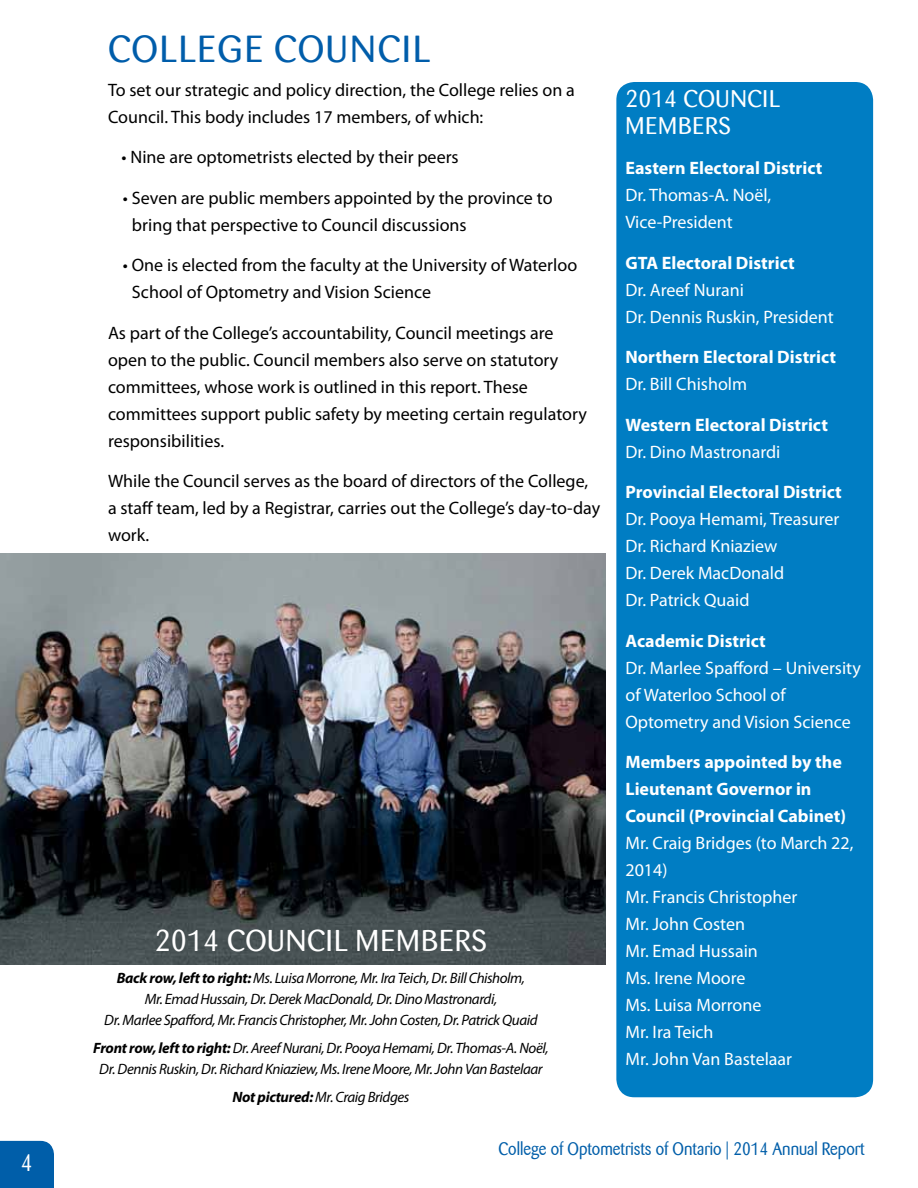
<style>
.page{position:relative;width:918px;height:1188px;background:#fff}
.page>*{position:absolute;margin:0;border:0;box-sizing:border-box;transform-origin:0 0}
.t1{font:37.5px "Barmeno";color:#005daa}
.t2{font:30px "Barmeno";color:#fff}
.t3{font:24px "Barmeno";color:#fff}
.t4{font:24px "Barmeno";color:#fff;scale:.9 1}
.t5{font:18px/27px "Myriad Pro";color:#000}
.t6{font:18px/27px "Myriad Pro";color:#fff}
.t7{font:700 18px/27px "Myriad Pro";color:#fff}
.t8{font:18px "Barmeno";color:#005ea9;scale:.9 1}
.t9{font:italic 15px/21px "Myriad Pro";letter-spacing:-.025em;color:#000;text-align:center}
.s1{font-weight:700}
</style>
<div class="page">
<div style="left:0;top:1141px;width:54px;height:47px;background:#005ea9"></div>
<img style="left:0;top:554px;width:605px;height:410px">
<div style="left:616px;top:82px;width:257px;height:1015px;background:#007dc3;border-radius:18px"></div>
<h3 class="t4" style="left:21px;top:1149px;width:15px">4</h3>
<h1 class="t1" style="left:108px;top:28px;width:47px">COLLEGE</h1>
<h1 class="t1" style="left:274px;top:28px;width:50px">COUNC</h1>
<h1 class="t1" style="left:402px;top:28px;width:20px">IL</h1>
<p class="t5" style="left:108px;top:76px;width:468px">To set our strategic and policy direction, the College relies on a<br>Council. This body includes 17 members, of which:</p>
<p class="t5" style="left:122px;top:143px;width:339px">• Nine are optometrists elected by their peers</p>
<p class="t5" style="left:132px;top:184px;width:422px;text-indent:-9px">• Seven are public members appointed by the province to bring that perspective to Council discussions</p>
<p class="t5" style="left:132px;top:251px;width:447px;text-indent:-9px">• One is elected from the faculty at the University of Waterloo<br>School of Optometry and Vision Science</p>
<p class="t5" style="left:108px;top:319px;width:480px">As part of the College’s accountability, Council meetings are open to the public. Council members also serve on statutory committees, whose work is outlined in this report. These committees support public safety by meeting certain regulatory responsibilities.</p>
<p class="t5" style="left:108px;top:467px;width:494px">While the Council serves as the board of directors of the College, a staff team, led by a Registrar, carries out the College’s day-to-day work.</p>
<h2 class="t2" style="left:155px;top:923px;width:112px">2014 COUNC</h2>
<h2 class="t2" style="left:326px;top:923px;width:73px">IL MEMBERS</h2>
<p class="t9" style="left:104px;top:967px;width:435px"><span class="s1">Back row, left to right:</span> Ms. Luisa Morrone, Mr. Ira Teich, Dr. Bill Chisholm,<br>Mr. Emad Hussain, Dr. Derek MacDonald, Dr. Dino Mastronardi,<br>Dr. Marlee Spafford, Mr. Francis Christopher, Mr. John Costen, Dr. Patrick Quaid</p>
<p class="t9" style="left:93px;top:1037px;width:457px"><span class="s1">Front row, left to right:</span> Dr. Areef Nurani, Dr. Pooya Hemami, Dr. Thomas-A. Noël,<br>Dr. Dennis Ruskin, Dr. Richard Kniaziew, Ms. Irene Moore, Mr. John Van Bastelaar</p>
<p class="t9" style="left:232px;top:1086px;width:179px"><span class="s1">Not pictured:</span> Mr. Craig Bridges</p>
<h3 class="t3" style="left:626px;top:85px;width:90px">2014 COUNC</h3>
<h3 class="t3" style="left:763px;top:85px;width:13px">IL</h3>
<h3 class="t3" style="left:626px;top:112px;width:35px">MEMBERS</h3>
<p class="t7" style="left:626px;top:154px;width:198px">Eastern Electoral District</p>
<p class="t6" style="left:626px;top:182px;width:147px">Dr. Thomas-A. Noël,<br>Vice-President</p>
<p class="t7" style="left:626px;top:249px;width:171px">GTA Electoral District</p>
<p class="t6" style="left:626px;top:276px;width:210px">Dr. Areef Nurani<br>Dr. Dennis Ruskin, President</p>
<p class="t7" style="left:626px;top:343px;width:212px">Northern Electoral District</p>
<p class="t6" style="left:626px;top:371px;width:123px">Dr. Bill Chisholm</p>
<p class="t7" style="left:626px;top:411px;width:204px">Western Electoral District</p>
<p class="t6" style="left:626px;top:438px;width:157px">Dr. Dino Mastronardi</p>
<p class="t7" style="left:626px;top:478px;width:218px">Provincial Electoral District</p>
<p class="t6" style="left:626px;top:506px;width:215px">Dr. Pooya Hemami, Treasurer<br>Dr. Richard Kniaziew<br>Dr. Derek MacDonald<br>Dr. Patrick Quaid</p>
<p class="t7" style="left:626px;top:627px;width:142px">Academic District</p>
<p class="t6" style="left:626px;top:654px;width:237px">Dr. Marlee Spafford – University of Waterloo School of<br>Optometry and Vision Science</p>
<p class="t7" style="left:626px;top:748px;width:222px">Members appointed by the<br>Lieutenant Governor in<br>Council (Provincial Cabinet)</p>
<p class="t6" style="left:626px;top:830px;width:229px">Mr. Craig Bridges (to March 22,<br>2014)<br>Mr. Francis Christopher<br>Mr. John Costen<br>Mr. Emad Hussain<br>Ms. Irene Moore<br>Ms. Luisa Morrone<br>Mr. Ira Teich<br>Mr. John Van Bastelaar</p>
<p class="t8" style="left:498px;top:1138px;width:408px">COLLEGE OF OPTOMETRISTS OF ONTARIO | 2014 ANNUAL REPORT</p>
</div>
